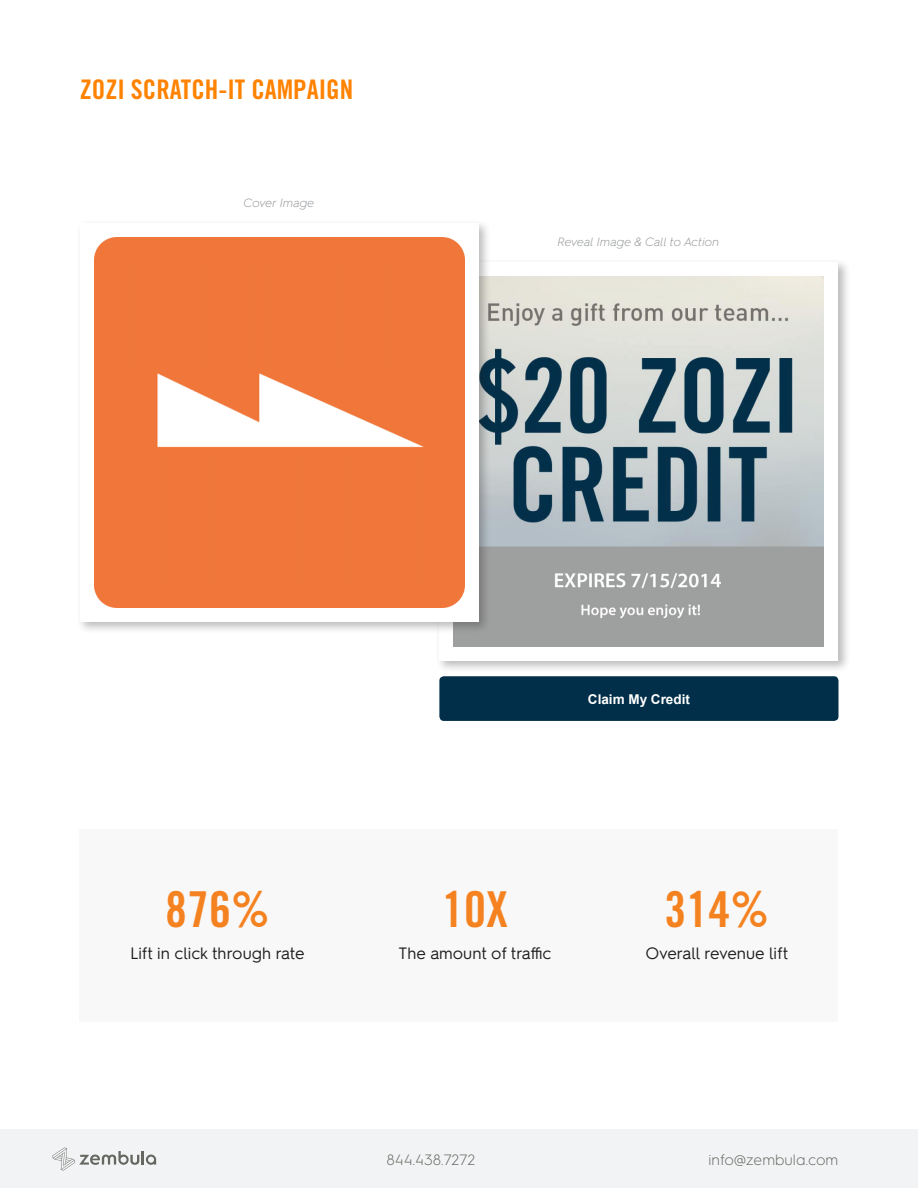
<style>
.page{position:relative;width:918px;height:1188px;background:#fff}
.page>*{position:absolute;margin:0;border:0;box-sizing:border-box;transform-origin:0 0}
.t1{font:49.5px "Trade Gothic LT Std Bd Cn 20";color:#f58220}
.t2{font:27px "Trade Gothic LT Std Bd Cn 20";color:#ff8200}
.t3{font:16.5px "Hurme Geometric Sans 2";color:#1e1e1d}
.t4{font:300 15px "Hurme Geometric Sans 1";color:#676762}
.t5{font:700 13.5px "Arial";color:#fff}
.t6{font:italic 300 12px "Hurme Geometric Sans 2";color:#939598}
</style>
<div class="page">
<div style="left:0;top:1130px;width:918px;height:58px;background:#f2f3f4"></div>
<svg style="left:52px;top:1148px;width:104px;height:23px"></svg>
<div style="left:436px;top:258px;width:415px;height:415px;background:#231f20;opacity:.3"></div>
<div style="left:439px;top:262px;width:399px;height:399px;background:#fff"></div>
<img style="left:454px;top:276px;width:370px;height:370px">
<div style="left:439px;top:676px;width:400px;height:45px;background:#012f49;border-radius:4px"></div>
<div style="left:76px;top:219px;width:415px;height:415px;background:#231f20;opacity:.3"></div>
<div style="left:80px;top:223px;width:399px;height:398px;background:#fff"></div>
<img style="left:94px;top:237px;width:370px;height:370px">
<div style="left:79px;top:829px;width:759px;height:192px;background:#f7f7f8"></div>
<p class="t2" style="left:80px;top:73px;width:275px">ZOZI SCRATCH-IT CAMPAIGN</p>
<p class="t6" style="left:244px;top:195px;width:72px">Cover Image</p>
<p class="t6" style="left:558px;top:234px;width:163px">Reveal Image &amp; Call to Action</p>
<p class="t5" style="left:588px;top:690px;width:104px">Claim My Credit</p>
<p class="t1" style="left:165px;top:879px;width:106px">876%</p>
<p class="t1" style="left:442px;top:879px;width:67px">10X</p>
<p class="t1" style="left:664px;top:879px;width:106px">314%</p>
<p class="t3" style="left:130px;top:941px;width:176px">Lift in click through rate</p>
<p class="t3" style="left:399px;top:942px;width:154px">The amount of traffic</p>
<p class="t3" style="left:645px;top:942px;width:144px">Overall revenue lift</p>
<p class="t4" style="left:387px;top:1149px;width:90px">844.438.7272</p>
<p class="t4" style="left:708px;top:1149px;width:132px">info@zembula.com</p>
</div>
